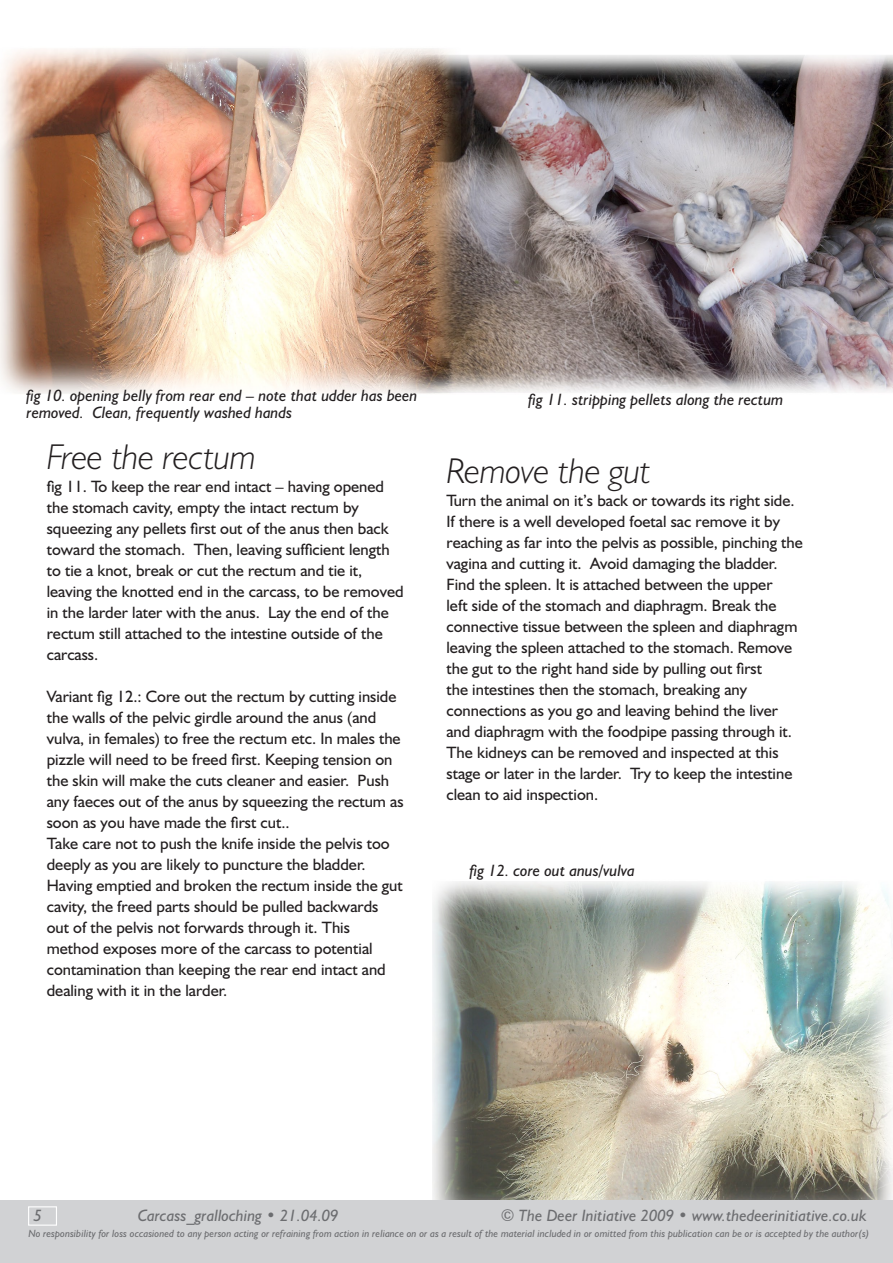
<style>
.page{position:relative;width:893px;height:1263px;background:#fff}
.page>*{position:absolute;margin:0;border:0;box-sizing:border-box;transform-origin:0 0}
.headerMin{font:italic 300 36px "Humanist 521 BT";letter-spacing:-.005em;color:#231f20}
.t1{font:16.5px/21px "Humanist 521 BT";color:#231f20}
.t2{font:italic 16.5px/16.5px "Humanist 521 BT";color:#231f20}
.t3{font:italic 16.5px "Humanist 521 BT";color:#6c6d70}
.t4{font:italic 10.5px "Humanist 521 BT";letter-spacing:.005em;color:#6c6d70}
</style>
<div class="page">
<img style="left:0;top:48px;width:893px;height:1153px">
<div style="left:0;top:1201px;width:893px;height:62px;background:#d1d2d4"></div>
<div style="left:28px;top:1206px;width:29px;height:20px;border:1px solid #fff"></div>
<p class="t2" style="left:27px;top:387px;width:392px">fig 1 0. opening belly from rear end – note that udder has been removed. Clean, frequently washed hands</p>
<p class="headerMin" style="left:47px;top:435px;width:211px">Free the rectum</p>
<p class="t1" style="left:47px;top:476px;width:358px">fig 11. To keep the rear end intact – having opened the stomach cavity, empty the intact rectum by squeezing any pellets first out of the anus then back toward the stomach. Then, leaving sufficient length to tie a knot, break or cut the rectum and tie it, leaving the knotted end in the carcass, to be removed in the larder later with the anus. Lay the end of the rectum still attached to the intestine outside of the carcass.</p>
<p class="t1" style="left:47px;top:686px;width:358px">Variant fig 12.: Core out the rectum by cutting inside the walls of the pelvic girdle around the anus (and vulva, in females) to free the rectum etc. In males the pizzle will need to be freed first. Keeping tension on the skin will make the cuts cleaner and easier. Push any faeces out of the anus by squeezing the rectum as soon as you have made the first cut..</p>
<p class="t1" style="left:47px;top:833px;width:358px">Take care not to push the knife inside the pelvis too deeply as you are likely to puncture the bladder.<br>Having emptied and broken the rectum inside the gut cavity, the freed parts should be pulled backwards out of the pelvis not forwards through it. This method exposes more of the carcass to potential contamination than keeping the rear end intact and dealing with it in the larder.</p>
<p class="t2" style="left:529px;top:391px;width:256px">fig 11 . stripping pellets along the rectum</p>
<p class="headerMin" style="left:446px;top:449px;width:206px">Remove the gut</p>
<p class="t1" style="left:446px;top:489px;width:358px">Turn the animal on it’s back or towards its right side.<br>If there is a well developed foetal sac remove it by reaching as far into the pelvis as possible, pinching the vagina and cutting it. Avoid damaging the bladder.</p>
<p class="t1" style="left:446px;top:573px;width:352px">Find the spleen. It is attached between the upper left side of the stomach and diaphragm. Break the connective tissue between the spleen and diaphragm leaving the spleen attached to the stomach. Remove the gut to the right hand side by pulling out first<br>the intestines then the stomach, breaking any connections as you go and leaving behind the liver and diaphragm with the foodpipe passing through it.<br>The kidneys can be removed and inspected at this stage or later in the larder. Try to keep the intestine clean to aid inspection.</p>
<p class="t2" style="left:470px;top:862px;width:166px">fig 1 2. core out anus/vulva</p>
<p class="t3" style="left:138px;top:1205px;width:202px">Carcass_gralloching • 21 .04.09</p>
<p class="t3" style="left:501px;top:1205px;width:367px">© The Deer Initiative 2009 • www.thedeerinitiative.co.uk</p>
<p class="t4" style="left:28px;top:1227px;width:843px">No responsibility for loss occasioned to any person acting or refraining from action in reliance on or as a result of the material included in or omitted from this publication can be or is accepted by the author(s)</p>
</div>
